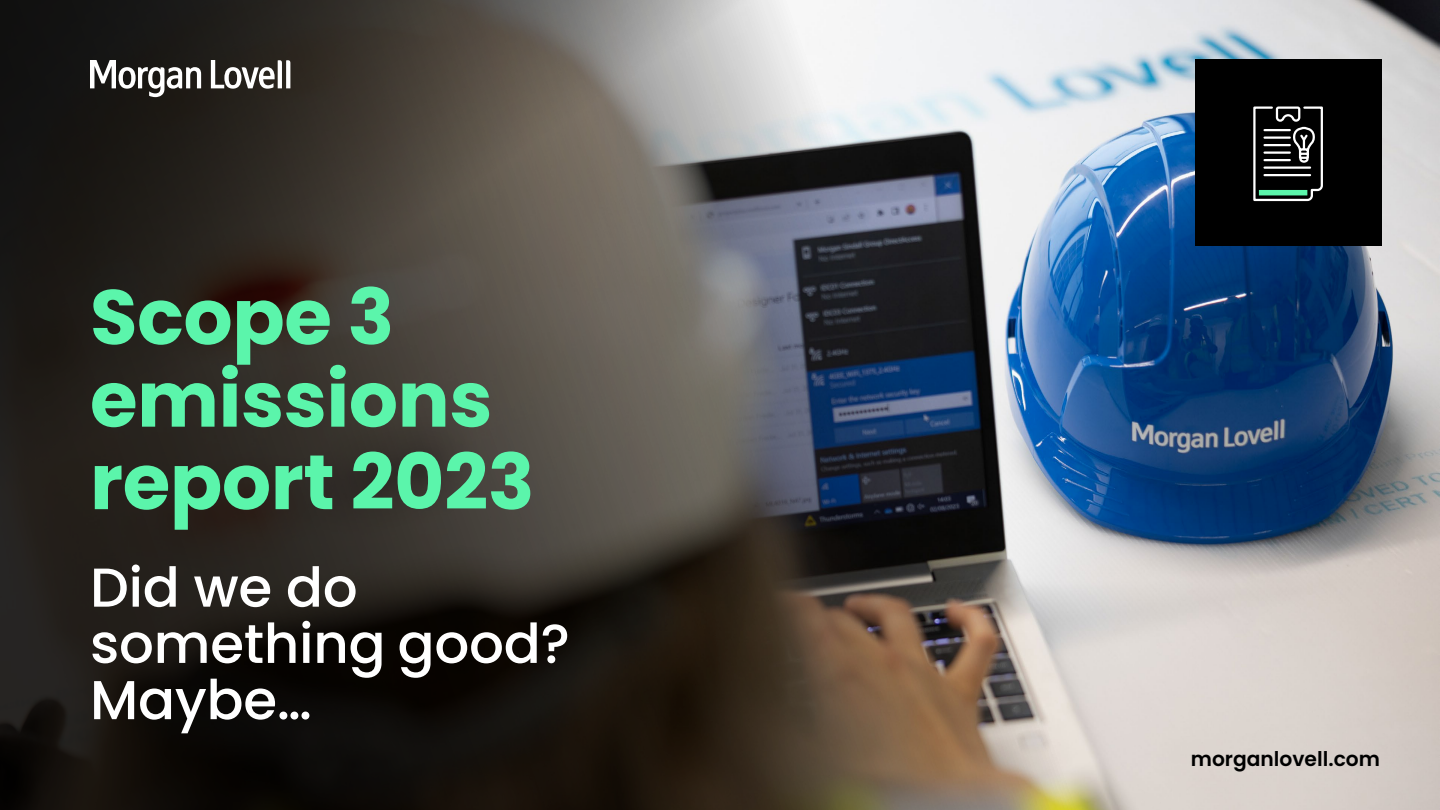
<style>
.page{position:relative;width:1440px;height:810px;background:#fff}
.page>*{position:absolute;margin:0;border:0;box-sizing:border-box;transform-origin:0 0}
.t1{font:700 77.25px/82.5px "Poppins";letter-spacing:-.005em;color:#5bf5ab}
.t2{font:500 54.75px/56.2px "Poppins";letter-spacing:-.005em;color:#fff}
.t3{font:600 20.25px "Poppins";color:#000}
</style>
<div class="page">
<img style="left:0;top:0;width:1440px;height:810px">
<div style="left:1195px;top:60px;width:187px;height:186px;background:#000"></div>
<svg style="left:1253px;top:106px;width:70px;height:96px"></svg>
<svg style="left:211px;top:60px;width:79px;height:29px"></svg>
<svg style="left:90px;top:60px;width:111px;height:37px"></svg>
<p class="t1" style="left:90px;top:276px;width:446px">Scope 3 emissions report 2023</p>
<p class="t2" style="left:90px;top:560px;width:481px">Did we do something good?<br>Maybe…</p>
<p class="t3" style="left:1191px;top:747px;width:191px">morganlovell.com</p>
</div>
